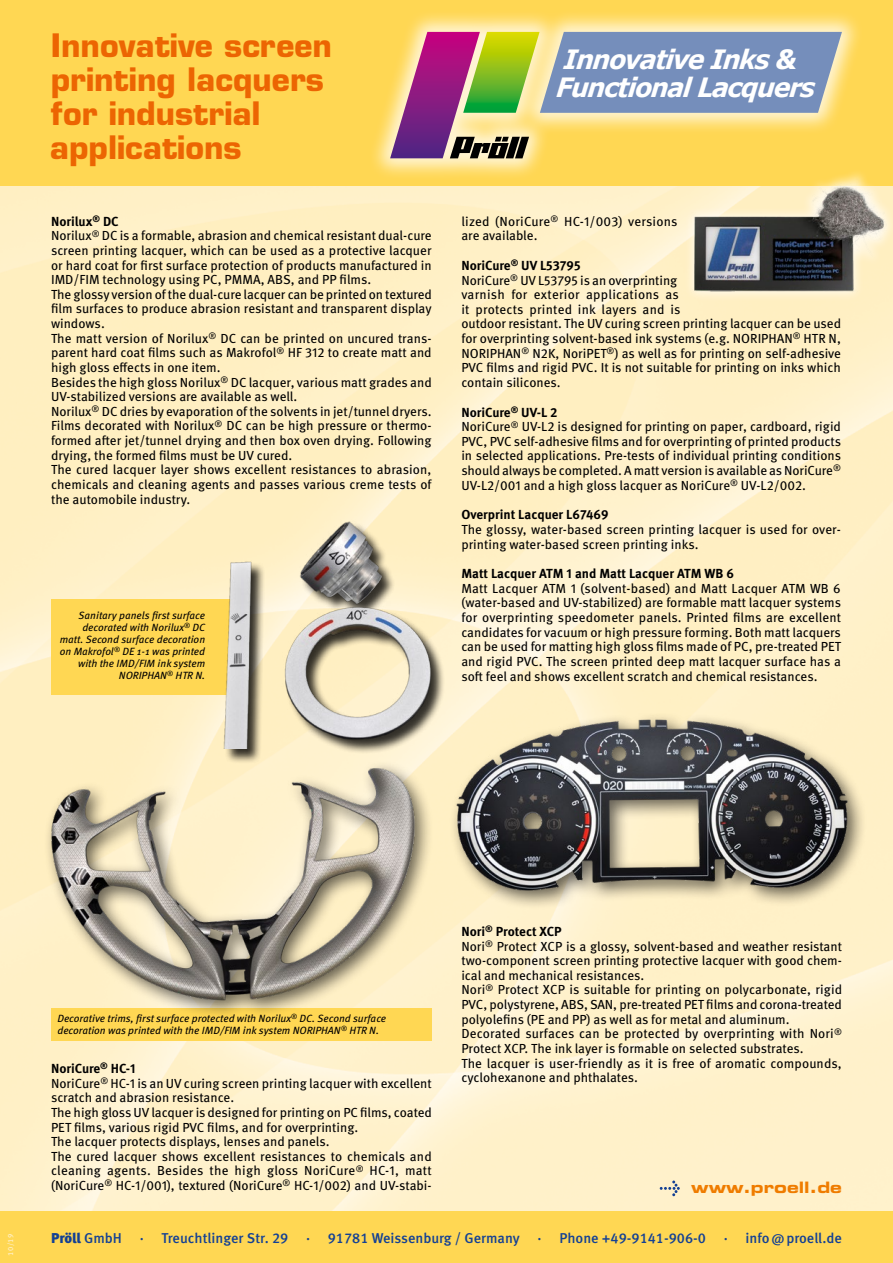
<style>
.page{position:relative;width:893px;height:1263px;background:#fff}
.page>*{position:absolute;margin:0;border:0;box-sizing:border-box;transform-origin:0 0}
.t1{font:700 31.5px/33.9px "Eurostile LT";color:#ec6502}
.t2{font:italic 700 26.55px/28.3px "Verdana";letter-spacing:-.05em;color:#fff;scale:.94 1}
.t3{font:15.75px "Eurostile LT Bold Extended Two";color:#ef7c00}
.t4{font:500 14.25px "Meta Pro";color:#134094}
.t5{font:13.2px/14.5px "Meta Pro";color:#000}
.t6{font:700 13.2px "Meta Pro";color:#000}
.t7{font:italic 10.5px/12px "Meta Pro";color:#000}
.t8{font:7.5px "Meta Pro";color:#fff3d3}
.s1{font-weight:700}
.s2{font-weight:900}
</style>
<div class="page">
<img style="left:0;top:186px;width:893px;height:1026px">
<div style="left:0;top:1212px;width:893px;height:51px;background:#ffd753"></div>
<div style="left:0;top:0;width:893px;height:186px;background:#ffd753"></div>
<svg style="left:660px;top:1180px;width:20px;height:16px"></svg>
<div style="left:51px;top:1008px;width:381px;height:32px;background:#ffd753"></div>
<div style="left:51px;top:599px;width:181px;height:95px;background:#ffd753"></div>
<div style="left:224px;top:522px;width:221px;height:241px;background:#000;opacity:.8"></div>
<img style="left:115px;top:508px;width:331px;height:240px">
<div style="left:449px;top:711px;width:418px;height:199px;background:#000;opacity:.6"></div>
<img style="left:448px;top:691px;width:411px;height:217px">
<div style="left:44px;top:761px;width:390px;height:258px;background:#000;opacity:.6"></div>
<img style="left:46px;top:763px;width:373px;height:241px">
<div style="left:368px;top:9px;width:496px;height:172px;background:#fff;opacity:.75"></div>
<svg style="left:390px;top:32px;width:452px;height:126px"></svg>
<div style="left:683px;top:168px;width:210px;height:134px;background:#fff;opacity:.75"></div>
<img style="left:676px;top:179px;width:217px;height:121px">
<h1 class="t1" style="left:50px;top:28px;width:283px">Innovative screen printing lacquers for industrial applications</h1>
<h2 class="t2" style="left:556px;top:45px;width:280px">Innovative Inks &amp;<br>Functional Lacquers</h2>
<p class="t5" style="left:51px;top:213px;width:382px"><span class="s1">Norilux</span><sup>®</sup> <span class="s1">DC<br></span>Norilux<sup>®</sup> DC is a formable, abrasion and chemical resistant dual-cure screen printing lacquer, which can be used as a protective lacquer or hard coat for first surface protection of products manufactured in IMD/FIM technology using PC, PMMA, ABS, and PP films.<br>The glossy version of the dual-cure lacquer can be printed on textured film surfaces to produce abrasion resistant and transparent display windows.<br>The matt version of Norilux<sup>®</sup> DC can be printed on uncured trans&shy;parent hard coat films such as Makrofol<sup>®</sup> HF 312 to create matt and high gloss effects in one item.<br>Besides the high gloss Norilux<sup>®</sup> DC lacquer, various matt grades and UV-stabilized versions are available as well.<br>Norilux<sup>®</sup> DC dries by evaporation of the solvents in jet/tunnel dryers.<br>Films decorated with Norilux<sup>®</sup> DC can be high pressure or thermo&shy;formed after jet/tunnel drying and then box oven drying. Following drying, the formed films must be UV cured.<br>The cured lacquer layer shows excellent resistances to abrasion, chemicals and cleaning agents and passes various creme tests of the automobile industry.</p>
<p class="t5" style="left:461px;top:213px;width:218px">lized (NoriCure<sup>®</sup> HC-1/003) versions are available.</p>
<p class="t5" style="left:461px;top:257px;width:381px"><span class="s1">NoriCure</span><sup>®</sup> <span class="s1">UV L53795<br></span>NoriCure<sup>®</sup> UV L53795 is an overprinting<br>varnish for exterior applications as<br>it protects printed ink layers and is<br>outdoor resistant. The UV curing screen printing lacquer can be used for overprinting solvent-based ink systems (e.g. NORIPHAN<sup>®</sup> HTR N, NORIPHAN<sup>®</sup> N2K, NoriPET<sup>®</sup>) as well as for printing on self-adhesive PVC films and rigid PVC. It is not suitable for printing on inks which contain silicones.</p>
<p class="t5" style="left:461px;top:404px;width:381px"><span class="s1">NoriCure</span><sup>®</sup> <span class="s1">UV-L 2<br></span>NoriCure<sup>®</sup> UV-L2 is designed for printing on paper, cardboard, rigid PVC, PVC self-adhesive films and for overprinting of printed products in selected applications. Pre-tests of individual printing conditions should always be completed. A matt version is available as NoriCure<sup>® </sup>UV-L2/001 and a high gloss lacquer as NoriCure<sup>®</sup> UV-L2/002.</p>
<p class="t6" style="left:461px;top:504px;width:149px">Overprint Lacquer L67469</p>
<p class="t5" style="left:461px;top:521px;width:381px">The glossy, water-based screen printing lacquer is used for over&shy;printing water-based screen printing inks.</p>
<p class="t6" style="left:461px;top:563px;width:274px">Matt Lacquer ATM 1 and Matt Lacquer ATM WB 6</p>
<p class="t5" style="left:461px;top:580px;width:381px;text-align:justify">Matt Lacquer ATM 1 (solvent-based) and Matt Lacquer ATM WB 6 (water-based and UV-stabilized) are formable matt lacquer systems for overprinting speedometer panels. Printed films are excellent candidates for vacuum or high pressure forming. Both matt lacquers can be used for matting high gloss films made of PC, pre-treated PET and rigid PVC. The screen printed deep matt lacquer surface has a soft feel and shows excellent scratch and chemical resistances.</p>
<p class="t7" style="left:60px;top:609px;width:147px;text-align:right">Sanitary panels first surface decorated with Norilux<sup>®</sup> DC matt. Second surface decoration on Makrofol<sup>®</sup> DE 1-1 was printed with the IMD/FIM ink system<br>NORIPHAN<sup>®</sup> HTR N.</p>
<p class="t8" style="left:5px;top:1255px;width:23px;rotate:-90deg">10/19</p>
<p class="t7" style="left:57px;top:1012px;width:330px">Decorative trims, first surface protected with Norilux<sup>®</sup> DC. Second surface decoration was printed with the IMD/FIM ink system NORIPHAN<sup>®</sup> HTR N.</p>
<p class="t5" style="left:51px;top:1060px;width:382px"><span class="s1">NoriCure</span><sup>®</sup> <span class="s1">HC-1<br></span>NoriCure<sup>®</sup> HC-1 is an UV curing screen printing lacquer with excellent scratch and abrasion resistance.<br>The high gloss UV lacquer is designed for printing on PC films, coated PET films, various rigid PVC films, and for overprinting.<br>The lacquer protects displays, lenses and panels.<br>The cured lacquer shows excellent resistances to chemicals and cleaning agents. Besides the high gloss NoriCure<sup>®</sup> HC-1, matt (NoriCure<sup>®</sup> HC-1/001), textured (NoriCure<sup>®</sup> HC-1/002) and UV-stabi-</p>
<p class="t5" style="left:461px;top:923px;width:382px"><span class="s1">Nori</span><sup>®</sup> <span class="s1">Protect XCP<br></span>Nori<sup>®</sup> Protect XCP is a glossy, solvent-based and weather resistant two-component screen printing protective lacquer with good chem&shy;ical and mechanical resistances.<br>Nori<sup>®</sup> Protect XCP is suitable for printing on polycarbonate, rigid PVC, polystyrene, ABS, SAN, pre-treated PET films and corona-treated polyolefins (PE and PP) as well as for metal and aluminum.<br>Decorated surfaces can be protected by overprinting with Nori<sup>® </sup>Protect XCP. The ink layer is formable on selected substrates.<br>The lacquer is user-friendly as it is free of aromatic compounds, cyclohexanone and phthalates.</p>
<p class="t3" style="left:691px;top:1176px;width:152px">www.proell.de</p>
<p class="t4" style="left:51px;top:1227px;width:792px"><span class="s2">Pröll</span> GmbH · Treuchtlinger Str. 29 · 91781 Weissenburg / Germany · Phone +49-9141-906-0 · info@proell.de</p>
</div>
